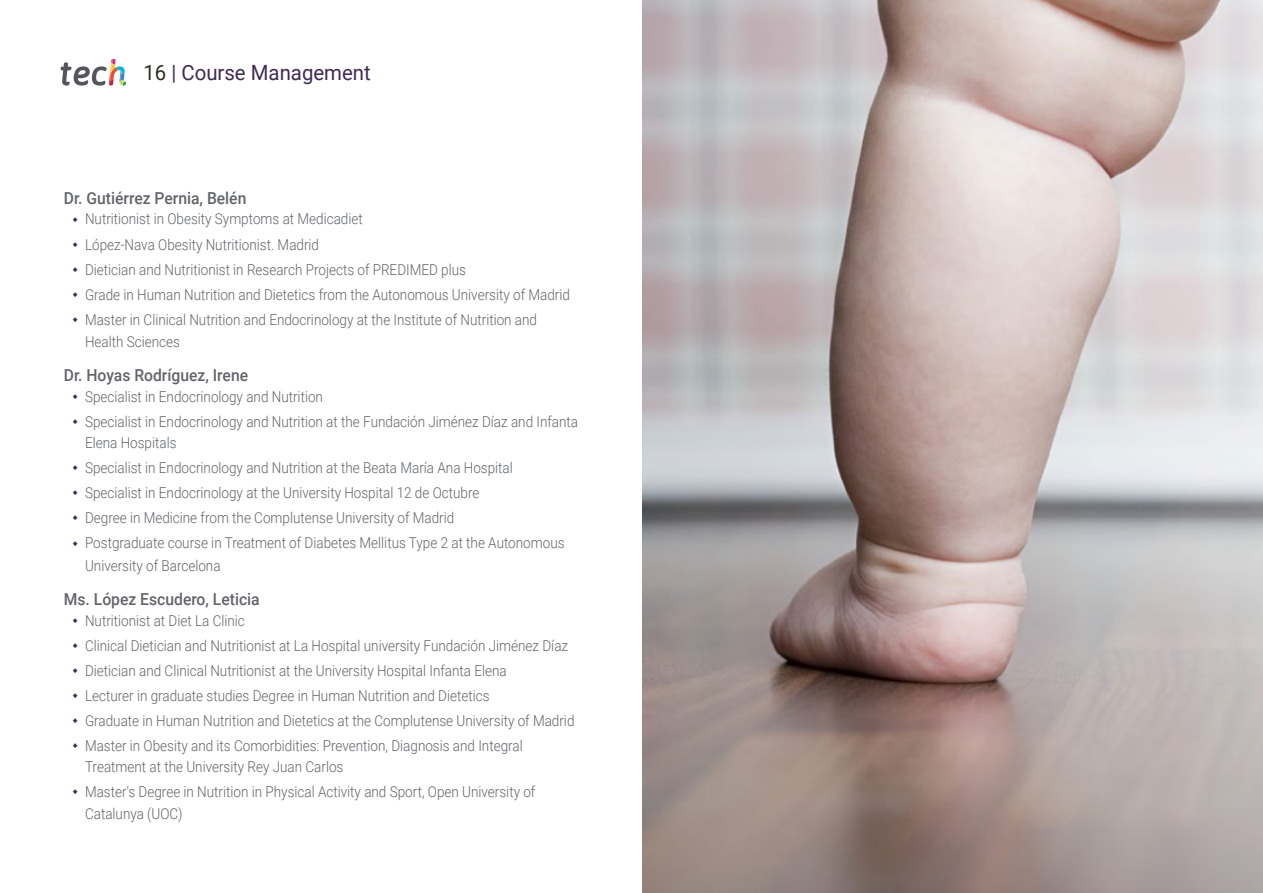
<style>
.page{position:relative;width:1263px;height:893px;background:#fff}
.page>*{position:absolute;margin:0;border:0;box-sizing:border-box;transform-origin:0 0}
.t1{font:21px "Roboto";color:#3e2b56}
.t2{font:500 16.5px "Roboto";color:#61646a;scale:.95 1}
.t3{font:300 15px/25px "Roboto";color:#61646a;scale:.9 1}
.s1{color:#312e20}
</style>
<div class="page">
<svg style="left:61px;top:59px;width:65px;height:27px"></svg>
<img style="left:642px;top:0;width:621px;height:893px">
<h1 class="t1" style="left:144px;top:57px;width:229px"><span class="s1">16</span> | Course Management</h1>
<p class="t2" style="left:64px;top:186px;width:194px">Dr. Gutiérrez Pernia, Belén</p>
<p class="t3" style="left:85px;top:206px;width:540px">Nutritionist in Obesity Symptoms at Medicadiet<br>López-Nava Obesity Nutritionist. Madrid<br>Dietician and Nutritionist in Research Projects of PREDIMED plus<br>Grade in Human Nutrition and Dietetics from the Autonomous University of Madrid Master in Clinical Nutrition and Endocrinology at the Institute of Nutrition and</p>
<p class="t3" style="left:85px;top:329px;width:107px">Health Sciences</p>
<p class="t2" style="left:64px;top:364px;width:196px">Dr. Hoyas Rodríguez, Irene</p>
<p class="t3" style="left:85px;top:384px;width:549px">Specialist in Endocrinology and Nutrition<br>Specialist in Endocrinology and Nutrition at the Fundación Jiménez Díaz and Infanta</p>
<p class="t3" style="left:85px;top:430px;width:534px">Elena Hospitals<br>Specialist in Endocrinology and Nutrition at the Beata María Ana Hospital Specialist in Endocrinology at the University Hospital 12 de Octubre<br>Degree in Medicine from the Complutense University of Madrid<br>Postgraduate course in Treatment of Diabetes Mellitus Type 2 at the Autonomous</p>
<p class="t3" style="left:85px;top:552px;width:152px">University of Barcelona</p>
<p class="t2" style="left:64px;top:587px;width:208px">Ms. López Escudero, Leticia</p>
<p class="t3" style="left:85px;top:607px;width:545px">Nutritionist at Diet La Clinic<br>Clinical Dietician and Nutritionist at La Hospital university Fundación Jiménez Díaz Dietician and Clinical Nutritionist at the University Hospital Infanta Elena<br>Lecturer in graduate studies Degree in Human Nutrition and Dietetics<br>Graduate in Human Nutrition and Dietetics at the Complutense University of Madrid Master in Obesity and its Comorbidities: Prevention, Diagnosis and Integral</p>
<p class="t3" style="left:85px;top:753px;width:502px">Treatment at the University Rey Juan Carlos<br>Master's Degree in Nutrition in Physical Activity and Sport, Open University of</p>
<p class="t3" style="left:85px;top:801px;width:110px">Catalunya (UOC)</p>
</div>
